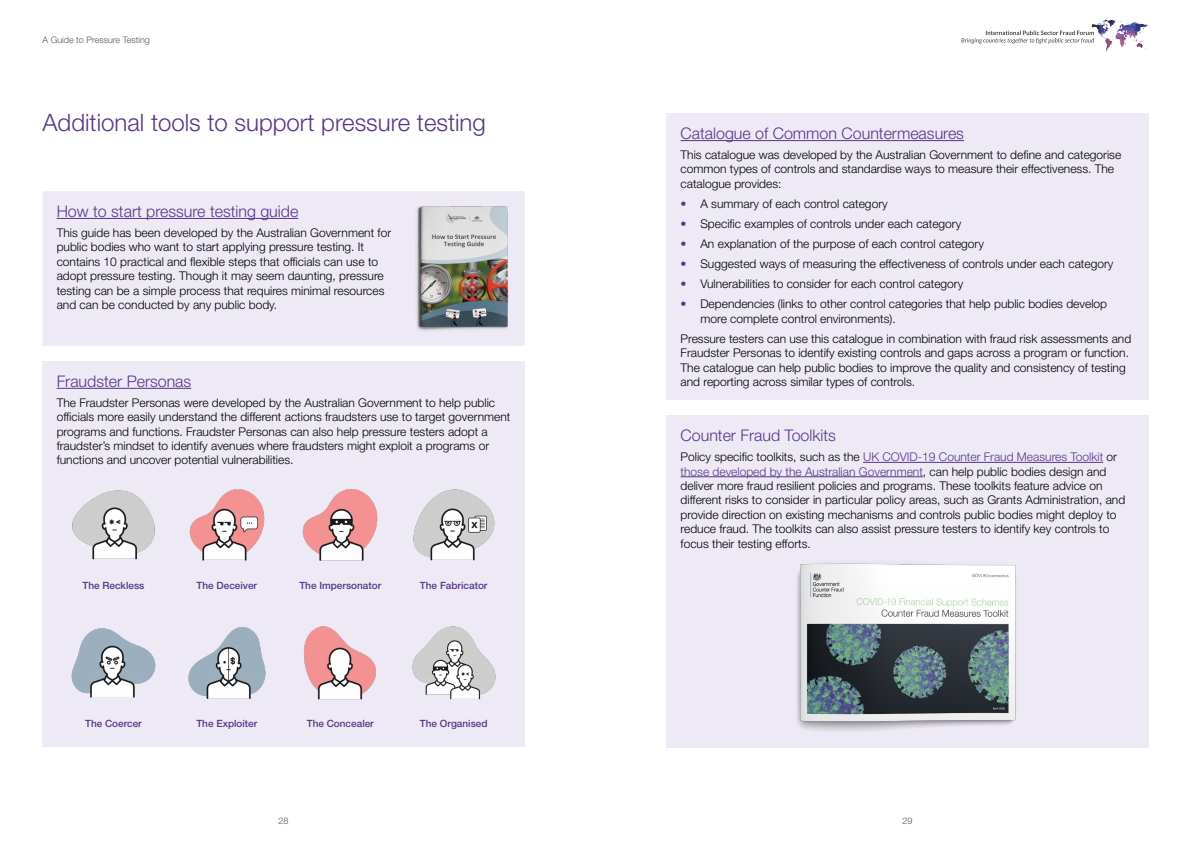
<style>
.page{position:relative;width:1191px;height:842px;background:#fff}
.page>*{position:absolute;margin:0;border:0;box-sizing:border-box;transform-origin:0 0}
.t1{font:300 24px "Helvetica Neue LT Std";color:#57358c}
.t2{font:300 16px "Helvetica Neue LT Std";color:#57358c}
.t3{font:300 12px/14.4px "Helvetica Neue LT Std";color:#000}
.t4{font:500 10px "Helvetica Neue LT Std";color:#57358c}
.t5{font:300 9px "Helvetica Neue LT Std";color:#54565b}
.s1{color:#57358c}
</style>
<div class="page">
<div style="left:43px;top:191px;width:481px;height:155px;background:#ede9f5"></div>
<hr style="left:57px;top:218px;width:241px;height:1px;background:#57358c">
<img style="left:416px;top:205px;width:94px;height:127px">
<div style="left:43px;top:361px;width:481px;height:385px;background:#ede9f5"></div>
<hr style="left:57px;top:388px;width:134px;height:1px;background:#57358c">
<img style="left:72px;top:490px;width:83px;height:70px">
<img style="left:189px;top:489px;width:76px;height:72px">
<img style="left:302px;top:489px;width:76px;height:72px">
<img style="left:413px;top:489px;width:82px;height:72px">
<img style="left:71px;top:628px;width:85px;height:70px">
<img style="left:188px;top:627px;width:78px;height:72px">
<img style="left:304px;top:626px;width:72px;height:74px">
<img style="left:412px;top:626px;width:84px;height:74px">
<div style="left:666px;top:113px;width:482px;height:287px;background:#ede9f5"></div>
<hr style="left:680px;top:140px;width:284px;height:1px;background:#57358c">
<div style="left:666px;top:415px;width:482px;height:333px;background:#ede9f5"></div>
<hr style="left:863px;top:462px;width:240px;height:1px;background:#57358c">
<hr style="left:680px;top:476px;width:243px;height:1px;background:#57358c">
<img style="left:797px;top:563px;width:219px;height:168px">
<img style="left:1091px;top:20px;width:57px;height:32px">
<svg style="left:961px;top:31px;width:133px;height:13px"></svg>
<p class="t5" style="left:43px;top:34px;width:109px">A Guide to Pressure Testing</p>
<h1 class="t1" style="left:43px;top:107px;width:445px">Additional tools to support pressure testing</h1>
<h2 class="t2" style="left:57px;top:201px;width:243px">How to start pressure testing guide</h2>
<p class="t3" style="left:57px;top:225px;width:336px">This guide has been developed by the Australian Government for public bodies who want to start applying pressure testing. It contains 10 practical and flexible steps that officials can use to adopt pressure testing. Though it may seem daunting, pressure testing can be a simple process that requires minimal resources and can be conducted by any public body.</p>
<h2 class="t2" style="left:57px;top:371px;width:136px">Fraudster Personas</h2>
<p class="t3" style="left:57px;top:395px;width:455px">The Fraudster Personas were developed by the Australian Government to help public officials more easily understand the different actions fraudsters use to target government programs and functions. Fraudster Personas can also help pressure testers adopt a fraudster’s mindset to identify avenues where fraudsters might exploit a programs or functions and uncover potential vulnerabilities.</p>
<p class="t4" style="left:82px;top:579px;width:63px">The Reckless</p>
<p class="t4" style="left:196px;top:579px;width:62px">The Deceiver</p>
<p class="t4" style="left:299px;top:579px;width:83px">The Impersonator</p>
<p class="t4" style="left:420px;top:579px;width:69px">The Fabricator</p>
<p class="t4" style="left:85px;top:717px;width:58px">The Coercer</p>
<p class="t4" style="left:196px;top:717px;width:62px">The Exploiter</p>
<p class="t4" style="left:307px;top:717px;width:69px">The Concealer</p>
<p class="t4" style="left:420px;top:717px;width:69px">The Organised</p>
<h2 class="t2" style="left:680px;top:124px;width:285px">Catalogue of Common Countermeasures</h2>
<p class="t3" style="left:680px;top:147px;width:442px">This catalogue was developed by the Australian Government to define and categorise common types of controls and standardise ways to measure their effectiveness. The catalogue provides:</p>
<p class="t3" style="left:680px;top:196px;width:209px"><span class="s1">•</span> A summary of each control category</p>
<p class="t3" style="left:680px;top:216px;width:282px"><span class="s1">•</span> Specific examples of controls under each category</p>
<p class="t3" style="left:680px;top:236px;width:305px"><span class="s1">•</span> An explanation of the purpose of each control category</p>
<p class="t3" style="left:680px;top:256px;width:434px"><span class="s1">•</span> Suggested ways of measuring the effectiveness of controls under each category</p>
<p class="t3" style="left:680px;top:276px;width:284px"><span class="s1">•</span> Vulnerabilities to consider for each control category</p>
<p class="t3" style="left:700px;top:297px;width:408px;text-indent:-20px"><span class="s1">•</span> Dependencies (links to other control categories that help public bodies develop more complete control environments).</p>
<p class="t3" style="left:680px;top:331px;width:452px">Pressure testers can use this catalogue in combination with fraud risk assessments and Fraudster Personas to identify existing controls and gaps across a program or function.<br>The catalogue can help public bodies to improve the quality and consistency of testing and reporting across similar types of controls.</p>
<h2 class="t2" style="left:680px;top:426px;width:157px">Counter Fraud Toolkits</h2>
<p class="t3" style="left:680px;top:449px;width:446px">Policy specific toolkits, such as the <span class="s1">UK COVID-19 Counter Fraud Measures Toolkit</span> or <span class="s1">those developed by the Australian Government</span>, can help public bodies design and deliver more fraud resilient policies and programs. These toolkits feature advice on different risks to consider in particular policy areas, such as Grants Administration, and provide direction on existing mechanisms and controls public bodies might deploy to reduce fraud. The toolkits can also assist pressure testers to identify key controls to focus their testing efforts.</p>
<p class="t5" style="left:278px;top:815px;width:12px">28</p>
<p class="t5" style="left:902px;top:815px;width:12px">29</p>
</div>
